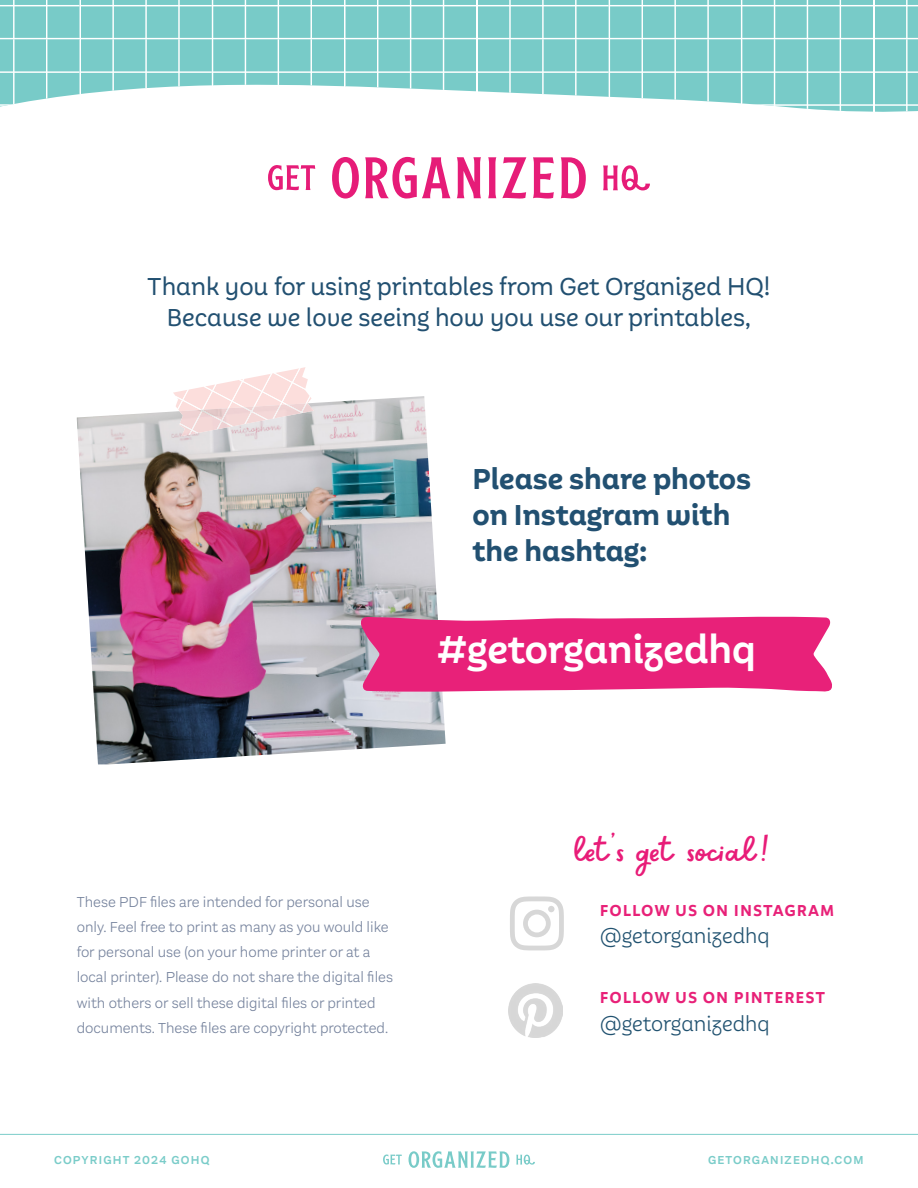
<style>
.page{position:relative;width:918px;height:1188px;background:#fff}
.page>*{position:absolute;margin:0;border:0;box-sizing:border-box;transform-origin:0 0}
.t1{font:600 40.5px "Aestetico Informal";color:#fff}
.t2{font:39px "Sweet Apricot";color:#e81c78}
.t3{font:700 30px/36px "Aestetico Informal";color:#225071}
.t4{font:25.5px/30.6px "Aestetico Informal";color:#225071;text-align:center}
.t5{font:300 21.75px "Aestetico Informal";color:#215270}
.t6{font:300 21px "Aestetico Informal";letter-spacing:.025em;color:#225071}
.t7{font:700 16.5px "Aestetico Formal";letter-spacing:.1em;color:#e82179}
.t8{font:700 16.5px "Aestetico Formal";color:#e82178}
.t9{font:300 15px/25.2px "Aestetico";color:#76839d}
.t10{font:600 12px "Aestetico";letter-spacing:.1em;color:#7accc9}
</style>
<div class="page">
<img style="left:509px;top:983px;width:53px;height:54px">
<svg style="left:332px;top:157px;width:27px;height:42px"></svg>
<svg style="left:365px;top:157px;width:86px;height:42px"></svg>
<svg style="left:457px;top:157px;width:24px;height:41px"></svg>
<svg style="left:488px;top:157px;width:8px;height:41px"></svg>
<svg style="left:502px;top:157px;width:24px;height:42px"></svg>
<svg style="left:533px;top:157px;width:21px;height:42px"></svg>
<svg style="left:561px;top:157px;width:25px;height:42px"></svg>
<svg style="left:268px;top:165px;width:47px;height:25px"></svg>
<svg style="left:603px;top:165px;width:47px;height:25px"></svg>
<hr style="left:0;top:1134px;width:918px;height:1px;background:#7accc9">
<svg style="left:409px;top:1151px;width:100px;height:17px"></svg>
<svg style="left:383px;top:1155px;width:19px;height:10px"></svg>
<svg style="left:516px;top:1155px;width:19px;height:10px"></svg>
<svg style="left:0;top:0;width:918px;height:112px;fill:#78cbc8"></svg>
<img style="left:77px;top:396px;width:369px;height:368px">
<img style="left:268px;top:413px;width:12px;height:7px">
<img style="left:179px;top:413px;width:87px;height:23px">
<img style="left:180px;top:413px;width:88px;height:22px">
<img style="left:273px;top:413px;width:29px;height:6px">
<svg style="left:173px;top:367px;width:141px;height:46px"></svg>
<img style="left:286px;top:403px;width:21px;height:10px">
<svg style="left:510px;top:896px;width:54px;height:54px"></svg>
<div style="left:548px;top:906px;width:7px;height:6px;background:#d7d7d7;border-radius:50%"></div>
<svg style="left:361px;top:615px;width:471px;height:78px;background:#e83786"></svg>
<h3 class="t4" style="left:148px;top:272px;width:624px">Thank you for using printables from Get Organized HQ!<br>Because we love seeing how you use our printables,</h3>
<h3 class="t3" style="left:472px;top:461px;width:280px">Please share photos on Instagram with the hashtag:</h3>
<h1 class="t1" style="left:437px;top:626px;width:321px">#getorganizedhq</h1>
<p class="t9" style="left:77px;top:889px;width:318px">These PDF files are intended for personal use only. Feel free to print as many as you would like for personal use (on your home printer or at a local printer). Please do not share the digital files with others or sell these digital files or printed documents. These files are copyright protected.</p>
<h2 class="t2" style="left:574px;top:832px;width:197px">let’s get social!</h2>
<p class="t7" style="left:600px;top:902px;width:235px">FOLLOW US ON INSTAGRAM</p>
<h3 class="t5" style="left:600px;top:923px;width:171px">@getorganizedhq</h3>
<h3 class="t6" style="left:600px;top:924px;width:173px">@getorganizedhq</h3>
<p class="t8" style="left:642px;top:988px;width:30px">OW</p>
<p class="t7" style="left:601px;top:989px;width:226px">FOLLOW US ON PINTEREST</p>
<h3 class="t6" style="left:601px;top:1011px;width:173px">@getorganizedhq</h3>
<h3 class="t5" style="left:600px;top:1012px;width:171px">@getorganizedhq</h3>
<p class="t10" style="left:54px;top:1153px;width:157px">COPYRIGHT 2024 GOHQ</p>
<p class="t10" style="left:708px;top:1153px;width:157px">GETORGANIZEDHQ.COM</p>
</div>
